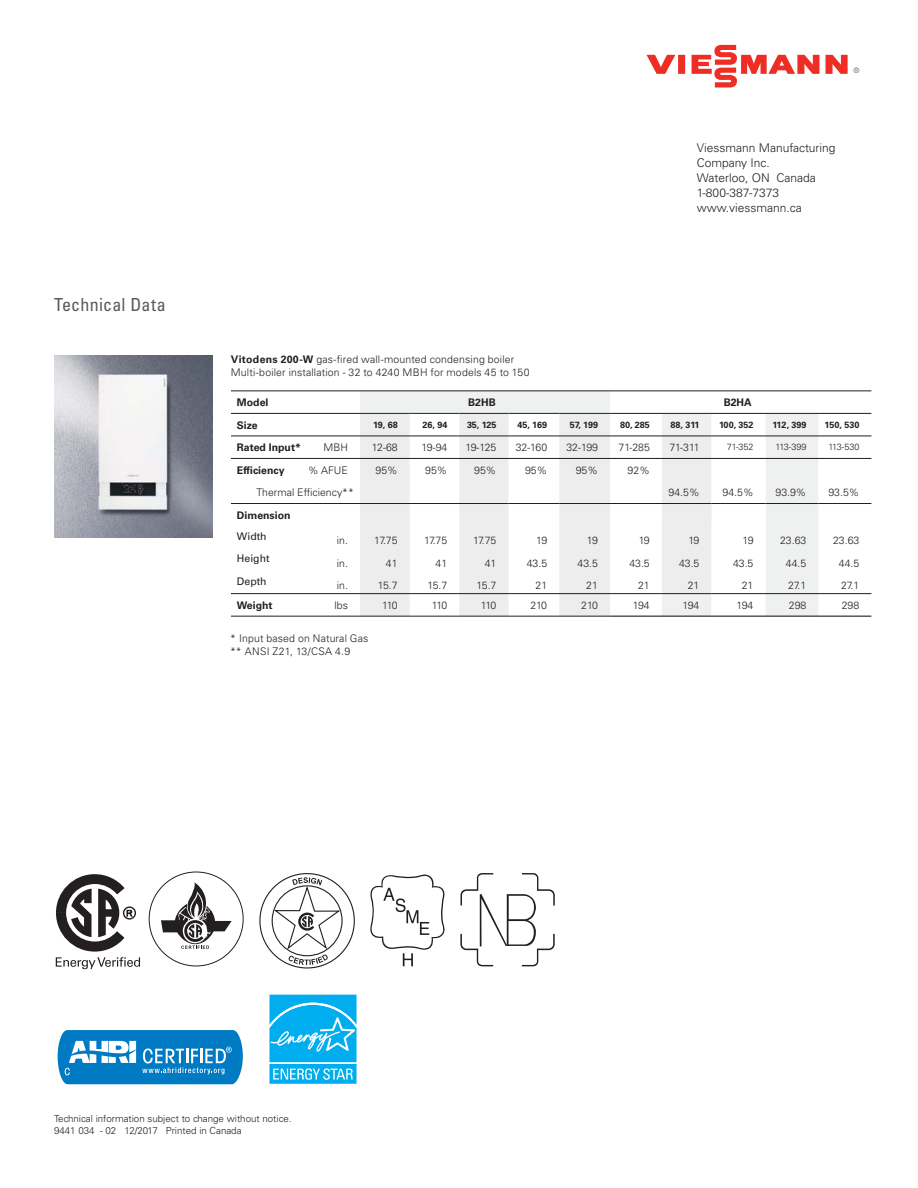
<style>
.page{position:relative;width:918px;height:1188px;background:#fff}
.page>*{position:absolute;margin:0;border:0;box-sizing:border-box;transform-origin:0 0}
.t1{font:condensed 18px "Univers LT Std";letter-spacing:.01em;color:#58595b}
.t2{font:300 12px/15px "Univers LT Std";color:#231f20}
.t3{font:300 10.5px/13.5px "Univers LT Std";color:#231f20}
.t4{font:700 10.5px "Univers LT Std";color:#231f20}
.t5{font:10.5px "Univers LT Std";color:#231f20}
.t6{font:300 9.75px/12px "Univers LT Std";color:#231f20}
.t7{font:700 9px "Univers LT Std";color:#231f20}
.t8{font:300 9px "Univers LT Std";color:#231f20}
.t9{font:300 7.5px "Univers LT";color:#58595b}
.s1{font-weight:700}
</style>
<div class="page">
<img style="left:54px;top:355px;width:159px;height:182px">
<svg style="left:360px;top:391px;width:250px;height:22px;fill:#eff0f0"></svg>
<svg style="left:610px;top:391px;width:261px;height:22px"></svg>
<svg style="left:360px;top:414px;width:511px;height:202px"></svg>
<hr style="left:231px;top:503px;width:75px;height:1px;background:#231f20">
<hr style="left:231px;top:390px;width:75px;height:1px;background:#231f20">
<hr style="left:231px;top:413px;width:75px;height:1px;background:#231f20">
<hr style="left:610px;top:503px;width:102px;height:1px;background:#231f20">
<hr style="left:662px;top:593px;width:50px;height:1px;background:#231f20">
<hr style="left:231px;top:436px;width:75px;height:1px;background:#231f20">
<hr style="left:712px;top:436px;width:159px;height:1px;background:#231f20">
<hr style="left:306px;top:390px;width:54px;height:1px;background:#231f20">
<hr style="left:306px;top:413px;width:54px;height:1px;background:#231f20">
<hr style="left:410px;top:413px;width:49px;height:1px;background:#231f20">
<hr style="left:508px;top:413px;width:51px;height:1px;background:#231f20">
<hr style="left:306px;top:436px;width:54px;height:1px;background:#231f20">
<hr style="left:360px;top:390px;width:250px;height:1px;background:#231f20">
<hr style="left:360px;top:413px;width:50px;height:1px;background:#231f20">
<hr style="left:459px;top:413px;width:49px;height:1px;background:#231f20">
<hr style="left:559px;top:413px;width:51px;height:1px;background:#231f20">
<hr style="left:231px;top:458px;width:75px;height:1px;background:#231f20">
<hr style="left:231px;top:616px;width:379px;height:1px;background:#231f20">
<hr style="left:231px;top:593px;width:431px;height:1px;background:#231f20">
<hr style="left:712px;top:593px;width:159px;height:1px;background:#231f20">
<hr style="left:712px;top:503px;width:54px;height:1px;background:#231f20">
<hr style="left:360px;top:503px;width:149px;height:1px;background:#231f20">
<hr style="left:360px;top:458px;width:511px;height:1px;background:#231f20">
<hr style="left:360px;top:436px;width:250px;height:1px;background:#231f20">
<hr style="left:306px;top:503px;width:54px;height:1px;background:#231f20">
<hr style="left:306px;top:458px;width:54px;height:1px;background:#231f20">
<hr style="left:509px;top:503px;width:50px;height:1px;background:#231f20">
<hr style="left:766px;top:503px;width:52px;height:1px;background:#231f20">
<hr style="left:610px;top:390px;width:261px;height:1px;background:#231f20">
<hr style="left:610px;top:413px;width:261px;height:1px;background:#231f20">
<hr style="left:559px;top:503px;width:51px;height:1px;background:#231f20">
<hr style="left:818px;top:503px;width:53px;height:1px;background:#231f20">
<hr style="left:610px;top:616px;width:261px;height:1px;background:#231f20">
<hr style="left:610px;top:436px;width:102px;height:1px;background:#231f20">
<svg style="left:269px;top:994px;width:88px;height:1px"></svg>
<svg style="left:269px;top:995px;width:88px;height:89px"></svg>
<svg style="left:57px;top:1030px;width:186px;height:55px"></svg>
<svg style="left:161px;top:882px;width:71px;height:67px"></svg>
<svg style="left:272px;top:877px;width:70px;height:88px"></svg>
<svg style="left:56px;top:874px;width:84px;height:95px"></svg>
<svg style="left:370px;top:875px;width:75px;height:91px"></svg>
<svg style="left:460px;top:873px;width:95px;height:93px"></svg>
<svg style="left:647px;top:45px;width:201px;height:43px"></svg>
<h1 class="t1" style="left:54px;top:297px;width:113px">Technical Data</h1>
<p class="t3" style="left:231px;top:353px;width:300px"><span class="s1">Vitodens 200-W</span> gas-fired wall-mounted condensing boiler<br>Multi-boiler installation - 32 to 4240 MBH for models 45 to 150</p>
<p class="t9" style="left:853px;top:66px;width:7px">®</p>
<p class="t2" style="left:697px;top:141px;width:140px">Viessmann Manufacturing<br>Company Inc.<br>Waterloo, ON Canada<br>1-800-387-7373 www.viessmann.ca</p>
<p class="t4" style="left:237px;top:398px;width:33px">Model</p>
<p class="t4" style="left:468px;top:398px;width:29px">B2HB</p>
<p class="t4" style="left:724px;top:398px;width:30px">B2HA</p>
<p class="t4" style="left:237px;top:420px;width:22px">Size</p>
<p class="t7" style="left:373px;top:421px;width:26px">19, 68</p>
<p class="t7" style="left:423px;top:421px;width:26px">26, 94</p>
<p class="t7" style="left:467px;top:421px;width:31px">35, 125</p>
<p class="t7" style="left:517px;top:421px;width:31px">45, 169</p>
<p class="t7" style="left:570px;top:421px;width:30px">57, 199</p>
<p class="t7" style="left:620px;top:421px;width:31px">80, 285</p>
<p class="t7" style="left:671px;top:421px;width:30px">88, 311</p>
<p class="t7" style="left:719px;top:421px;width:36px">100, 352</p>
<p class="t7" style="left:773px;top:421px;width:35px">112, 399</p>
<p class="t7" style="left:825px;top:421px;width:36px">150, 530</p>
<p class="t4" style="left:237px;top:443px;width:65px">Rated Input*</p>
<p class="t3" style="left:324px;top:441px;width:26px">MBH</p>
<p class="t3" style="left:372px;top:441px;width:27px">12-68</p>
<p class="t3" style="left:422px;top:441px;width:27px">19-94</p>
<p class="t3" style="left:465px;top:441px;width:33px">19-125</p>
<p class="t3" style="left:516px;top:441px;width:33px">32-160</p>
<p class="t3" style="left:566px;top:441px;width:33px">32-199</p>
<p class="t3" style="left:619px;top:441px;width:33px">71-285</p>
<p class="t3" style="left:669px;top:441px;width:32px">71-311</p>
<p class="t8" style="left:727px;top:443px;width:28px">71-352</p>
<p class="t8" style="left:775px;top:443px;width:33px">113-399</p>
<p class="t8" style="left:828px;top:443px;width:33px">113-530</p>
<p class="t4" style="left:237px;top:465px;width:49px">Efficiency</p>
<p class="t3" style="left:308px;top:464px;width:41px">% AFUE</p>
<p class="t3" style="left:375px;top:464px;width:24px">95%</p>
<p class="t3" style="left:425px;top:464px;width:24px">95%</p>
<p class="t3" style="left:474px;top:464px;width:24px">95%</p>
<p class="t3" style="left:525px;top:464px;width:24px">95%</p>
<p class="t3" style="left:576px;top:464px;width:24px">95%</p>
<p class="t3" style="left:628px;top:464px;width:24px">92%</p>
<p class="t3" style="left:257px;top:486px;width:99px">Thermal Efficiency**</p>
<p class="t3" style="left:669px;top:486px;width:32px">94.5%</p>
<p class="t3" style="left:723px;top:486px;width:32px">94.5%</p>
<p class="t3" style="left:776px;top:486px;width:32px">93.9%</p>
<p class="t3" style="left:828px;top:486px;width:32px">93.5%</p>
<p class="t4" style="left:237px;top:510px;width:55px">Dimension</p>
<p class="t5" style="left:237px;top:531px;width:31px">Width</p>
<p class="t3" style="left:337px;top:534px;width:13px">in.</p>
<p class="t3" style="left:374px;top:534px;width:25px">17.75</p>
<p class="t3" style="left:424px;top:534px;width:25px">17.75</p>
<p class="t3" style="left:473px;top:534px;width:25px">17.75</p>
<p class="t3" style="left:536px;top:534px;width:13px">19</p>
<p class="t3" style="left:587px;top:534px;width:13px">19</p>
<p class="t3" style="left:639px;top:534px;width:13px">19</p>
<p class="t3" style="left:688px;top:534px;width:13px">19</p>
<p class="t3" style="left:742px;top:534px;width:13px">19</p>
<p class="t3" style="left:780px;top:534px;width:28px">23.63</p>
<p class="t3" style="left:833px;top:534px;width:28px">23.63</p>
<p class="t5" style="left:237px;top:554px;width:34px">Height</p>
<p class="t3" style="left:337px;top:557px;width:13px">in.</p>
<p class="t3" style="left:386px;top:557px;width:13px">41</p>
<p class="t3" style="left:436px;top:557px;width:13px">41</p>
<p class="t3" style="left:485px;top:557px;width:13px">41</p>
<p class="t3" style="left:527px;top:557px;width:22px">43.5</p>
<p class="t3" style="left:578px;top:557px;width:22px">43.5</p>
<p class="t3" style="left:629px;top:557px;width:22px">43.5</p>
<p class="t3" style="left:679px;top:557px;width:22px">43.5</p>
<p class="t3" style="left:733px;top:557px;width:22px">43.5</p>
<p class="t3" style="left:786px;top:557px;width:22px">44.5</p>
<p class="t3" style="left:839px;top:557px;width:22px">44.5</p>
<p class="t5" style="left:237px;top:576px;width:31px">Depth</p>
<p class="t3" style="left:337px;top:579px;width:13px">in.</p>
<p class="t3" style="left:378px;top:579px;width:21px">15.7</p>
<p class="t3" style="left:427px;top:579px;width:21px">15.7</p>
<p class="t3" style="left:477px;top:579px;width:21px">15.7</p>
<p class="t3" style="left:536px;top:579px;width:13px">21</p>
<p class="t3" style="left:586px;top:579px;width:13px">21</p>
<p class="t3" style="left:638px;top:579px;width:13px">21</p>
<p class="t3" style="left:688px;top:579px;width:13px">21</p>
<p class="t3" style="left:742px;top:579px;width:13px">21</p>
<p class="t3" style="left:788px;top:579px;width:20px">27.1</p>
<p class="t3" style="left:841px;top:579px;width:20px">27.1</p>
<p class="t4" style="left:237px;top:601px;width:37px">Weight</p>
<p class="t3" style="left:335px;top:599px;width:15px">lbs</p>
<p class="t3" style="left:382px;top:599px;width:17px">110</p>
<p class="t3" style="left:432px;top:599px;width:17px">110</p>
<p class="t3" style="left:481px;top:599px;width:17px">110</p>
<p class="t3" style="left:530px;top:599px;width:18px">210</p>
<p class="t3" style="left:581px;top:599px;width:18px">210</p>
<p class="t3" style="left:633px;top:599px;width:18px">194</p>
<p class="t3" style="left:682px;top:599px;width:18px">194</p>
<p class="t3" style="left:736px;top:599px;width:18px">194</p>
<p class="t3" style="left:789px;top:599px;width:19px">298</p>
<p class="t3" style="left:842px;top:599px;width:19px">298</p>
<p class="t3" style="left:230px;top:633px;width:140px;line-height:12.6px">* Input based on Natural Gas ** ANSI Z21, 13/CSA 4.9</p>
<p class="t6" style="left:54px;top:1113px;width:239px">Technical information subject to change without notice.<br>9441 034 - 02 12/2017 Printed in Canada</p>
</div>
